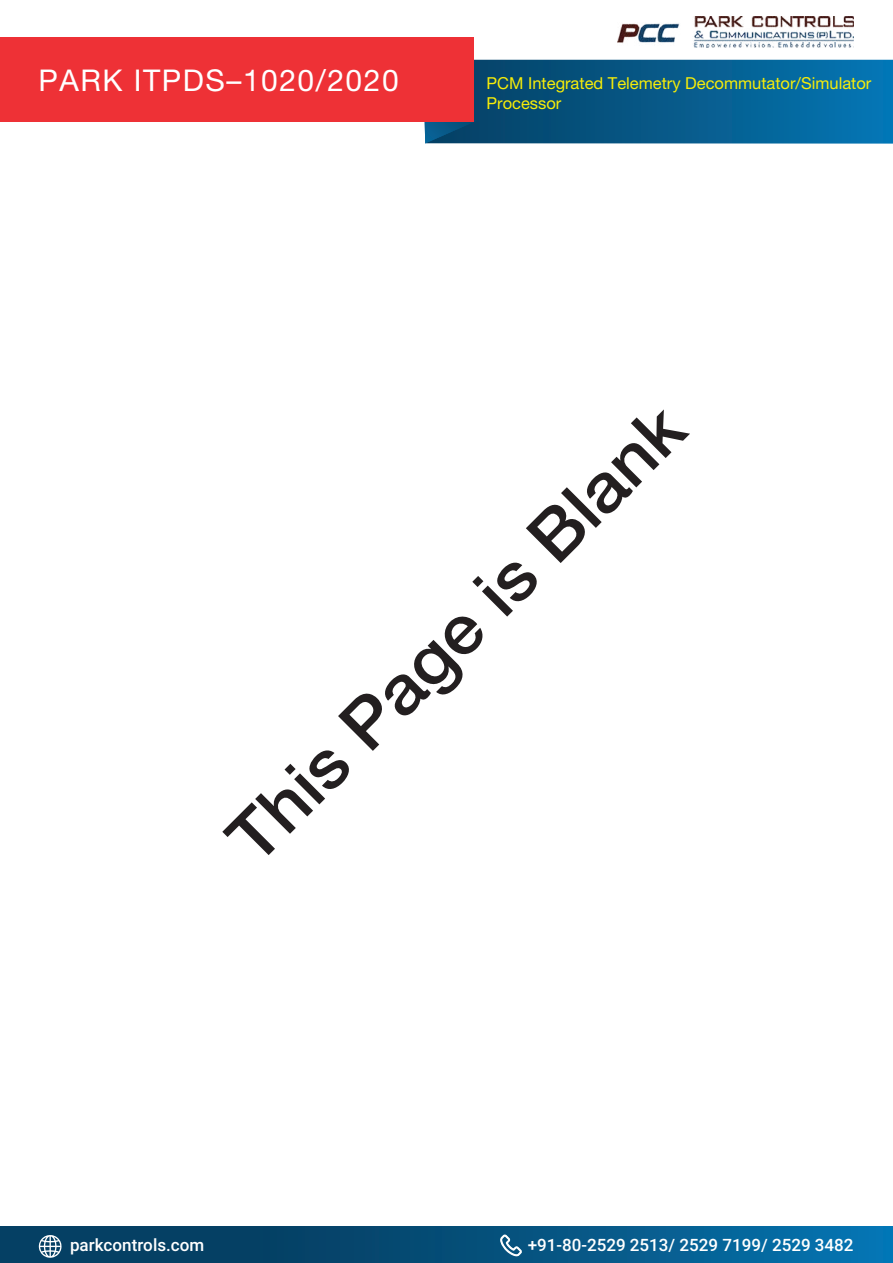
<style>
.page{position:relative;width:893px;height:1263px;background:#fff}
.page>*{position:absolute;margin:0;border:0;box-sizing:border-box;transform-origin:0 0}
.t1{font:500 69px "Helvetica Neue LT Std";color:#231f20;scale:1.04 1}
.t2{font:30px "Helvetica Neue LT Std";letter-spacing:.05em;color:#fff}
.t3{font:500 16.95px "Roboto";color:#fff}
.t4{font:16.5px/19.8px "Helvetica Neue LT Std";color:#f7ed08}
</style>
<div class="page">
<svg style="left:0;top:1226px;width:893px;height:37px;background:#05517e"></svg>
<img style="left:617px;top:16px;width:236px;height:31px">
<svg style="left:39px;top:1235px;width:23px;height:23px"></svg>
<svg style="left:500px;top:1234px;width:22px;height:22px"></svg>
<svg style="left:424px;top:60px;width:469px;height:84px;background:#095d8d"></svg>
<div style="left:0;top:37px;width:473px;height:84px;background:#ee3136"></div>
<h2 class="t2" style="left:38px;top:62px;width:362px">PARK ITPDS–1020/2020</h2>
<p class="t4" style="left:487px;top:73px;width:386px">PCM Integrated Telemetry Decommutator/Simulator<br>Processor</p>
<h1 class="t1" style="left:210px;top:820px;width:590px;rotate:-45deg">This Page is Blank</h1>
<p class="t3" style="left:70px;top:1233px;width:136px">parkcontrols.com</p>
<p class="t3" style="left:528px;top:1233px;width:327px">+91-80-2529 2513/ 2529 7199/ 2529 3482</p>
</div>
